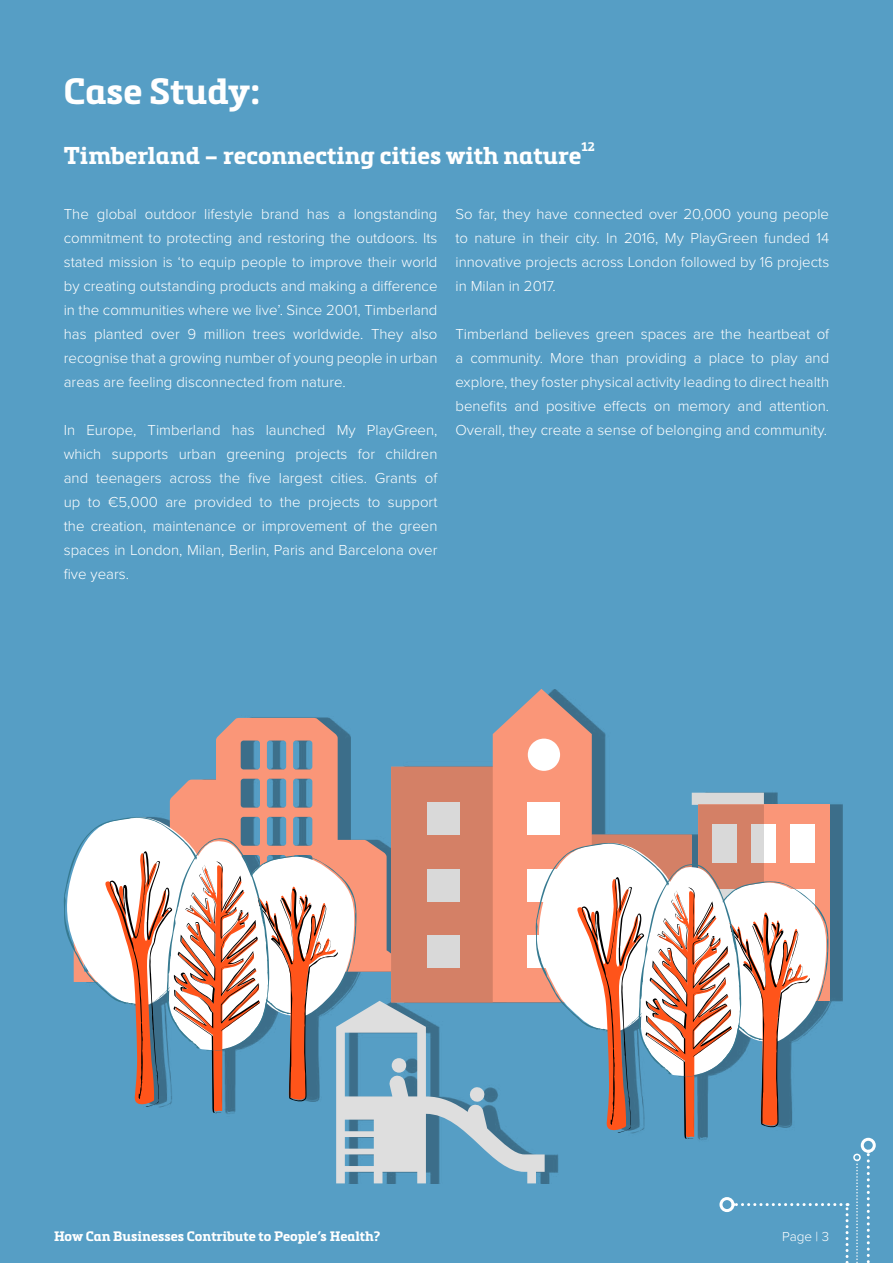
<style>
.page{position:relative;width:893px;height:1263px;background:#569ec5}
.page>*{position:absolute;margin:0;border:0;box-sizing:border-box;transform-origin:0 0}
.Titles{font:700 36px "Metronic Slab Pro";color:#fff}
.Headings{font:700 24px "Metronic Slab Pro";color:#fff}
.t1{font:300 15px/24px "Proxima Nova";color:#fff;text-align:justify}
.t2{font:700 13.5px "Metronic Slab Pro";color:#fff}
.t3{font:300 13.5px "Proxima Nova";color:#fff}
.Headings-2{font:700 12.3px "Metronic Slab Pro";color:#fff}
</style>
<div class="page">
<svg style="left:867px;top:1153px;width:3px;height:110px"></svg>
<div style="left:861px;top:1138px;width:15px;height:15px;border:3px solid #fff;border-radius:50%"></div>
<svg style="left:856px;top:1161px;width:2px;height:102px"></svg>
<div style="left:853px;top:1154px;width:8px;height:7px;border:2px solid #fff;border-radius:50%"></div>
<svg style="left:733px;top:1203px;width:115px;height:60px"></svg>
<div style="left:719px;top:1197px;width:15px;height:15px;border:3px solid #fff;border-radius:50%"></div>
<div style="left:76px;top:689px;width:766px;height:494px;background:#000;opacity:.3"></div>
<svg style="left:160px;top:718px;width:231px;height:21px"></svg>
<svg style="left:391px;top:689px;width:301px;height:50px"></svg>
<svg style="left:63px;top:739px;width:765px;height:444px"></svg>
<p class="Titles" style="left:64px;top:68px;width:198px">Case Study:</p>
<p class="Headings" style="left:64px;top:141px;width:519px">Timberland – reconnecting cities with nature</p>
<p class="Headings-2" style="left:581px;top:139px;width:15px">12</p>
<p class="t1" style="left:64px;top:202px;width:375px">The global outdoor lifestyle brand has a longstanding commitment to protecting and restoring the outdoors. Its stated mission is ‘to equip people to improve their world by creating outstanding products and making a difference in the communities where we live’. Since 2001, Timberland has planted over 9 million trees worldwide. They also recognise that a growing number of young people in urban areas are feeling disconnected from nature.</p>
<p class="t1" style="left:64px;top:418px;width:375px">In Europe, Timberland has launched My PlayGreen, which supports urban greening projects for children and teenagers across the five largest cities. Grants of up to €5,000 are provided to the projects to support the creation, maintenance or improvement of the green spaces in London, Milan, Berlin, Paris and Barcelona over five years.</p>
<p class="t1" style="left:455px;top:202px;width:375px">So far, they have connected over 20,000 young people to nature in their city. In 2016, My PlayGreen funded 14 innovative projects across London followed by 16 projects in Milan in 2017.</p>
<p class="t1" style="left:455px;top:322px;width:375px">Timberland believes green spaces are the heartbeat of a community. More than providing a place to play and explore, they foster physical activity leading to direct health benefits and positive effects on memory and attention.<br>Overall, they create a sense of belonging and community.</p>
<p class="t2" style="left:54px;top:1228px;width:328px">How Can Businesses Contribute to People’s Health?</p>
<p class="t3" style="left:782px;top:1229px;width:48px">Page | 3</p>
</div>
